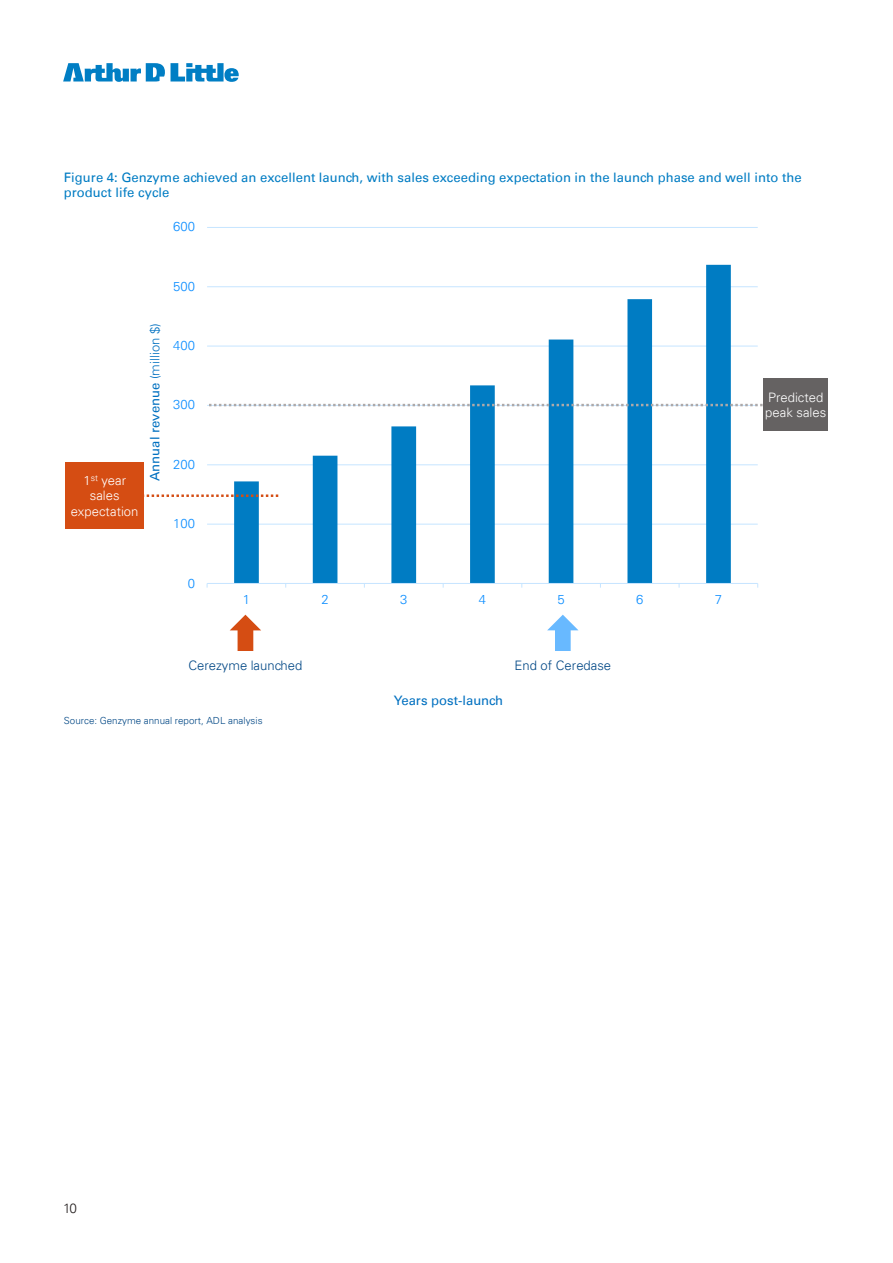
<style>
.page{position:relative;width:893px;height:1263px;background:#fff}
.page>*{position:absolute;margin:0;border:0;box-sizing:border-box;transform-origin:0 0}
.t1{font:300 13.5px "Univers LT";color:#241f1f}
.t2{font:13.05px/15.8px "Univers";color:#007cc3}
.t3{font:300 13.05px/15.8px "Univers LT";color:#fff}
.t4{font:13.05px "Univers";color:#0070c0}
.t5{font:300 13.05px "Univers LT";color:#004785}
.t6{font:300 13.05px "Univers LT";color:#0a8dff}
.t7{font:300 9.75px "Univers LT";letter-spacing:.005em;color:#004785}
.s1{font-family:"Univers LT";font-weight:300}
</style>
<div class="page">
<svg style="left:63px;top:63px;width:176px;height:19px"></svg>
<hr style="left:207px;top:524px;width:551px;height:1px;background:#c6e5ff">
<hr style="left:207px;top:464px;width:551px;height:1px;background:#c6e5ff">
<hr style="left:207px;top:405px;width:551px;height:1px;background:#c6e5ff">
<hr style="left:207px;top:346px;width:551px;height:1px;background:#c6e5ff">
<hr style="left:207px;top:286px;width:551px;height:1px;background:#c6e5ff">
<hr style="left:207px;top:227px;width:551px;height:1px;background:#c6e5ff">
<svg style="left:234px;top:265px;width:497px;height:318px"></svg>
<hr style="left:207px;top:583px;width:551px;height:1px;background:#c6e5ff">
<svg style="left:144px;top:494px;width:135px;height:3px"></svg>
<svg style="left:209px;top:404px;width:554px;height:2px"></svg>
<div style="left:763px;top:379px;width:65px;height:52px;background:#656262"></div>
<svg style="left:230px;top:615px;width:31px;height:36px"></svg>
<svg style="left:547px;top:615px;width:31px;height:36px"></svg>
<div style="left:65px;top:463px;width:79px;height:66px;background:#d54d13"></div>
<p class="t2" style="left:64px;top:169px;width:739px">Figure 4: Genzyme achieved an excellent launch, with sales exceeding expectation in the launch phase and well into the product life cycle</p>
<p class="t6" style="left:173px;top:219px;width:23px">600</p>
<p class="t6" style="left:173px;top:278px;width:23px">500</p>
<p class="t3" style="left:71px;top:472px;width:69px;text-align:center">1<sup>st</sup> year sales expectation</p>
<p class="t4" style="left:147px;top:481px;width:159px;rotate:-90deg">Annual revenue <span class="s1">(million $)</span></p>
<p class="t6" style="left:173px;top:338px;width:23px">400</p>
<p class="t6" style="left:173px;top:397px;width:23px">300</p>
<p class="t6" style="left:173px;top:456px;width:23px">200</p>
<p class="t6" style="left:173px;top:516px;width:23px">100</p>
<p class="t6" style="left:188px;top:575px;width:9px">0</p>
<p class="t6" style="left:243px;top:592px;width:9px">1</p>
<p class="t6" style="left:321px;top:592px;width:9px">2</p>
<p class="t6" style="left:400px;top:592px;width:9px">3</p>
<p class="t6" style="left:479px;top:592px;width:9px">4</p>
<p class="t6" style="left:557px;top:592px;width:9px">5</p>
<p class="t6" style="left:636px;top:592px;width:9px">6</p>
<p class="t6" style="left:715px;top:592px;width:9px">7</p>
<p class="t5" style="left:188px;top:657px;width:116px">Cerezyme launched</p>
<p class="t5" style="left:515px;top:657px;width:98px">End of Ceredase</p>
<p class="t4" style="left:394px;top:693px;width:111px">Years post-launch</p>
<p class="t7" style="left:64px;top:715px;width:200px">Source: Genzyme annual report, ADL analysis</p>
<p class="t3" style="left:765px;top:389px;width:62px">Predicted peak sales</p>
<p class="t1" style="left:63px;top:1200px;width:15px">10</p>
</div>
